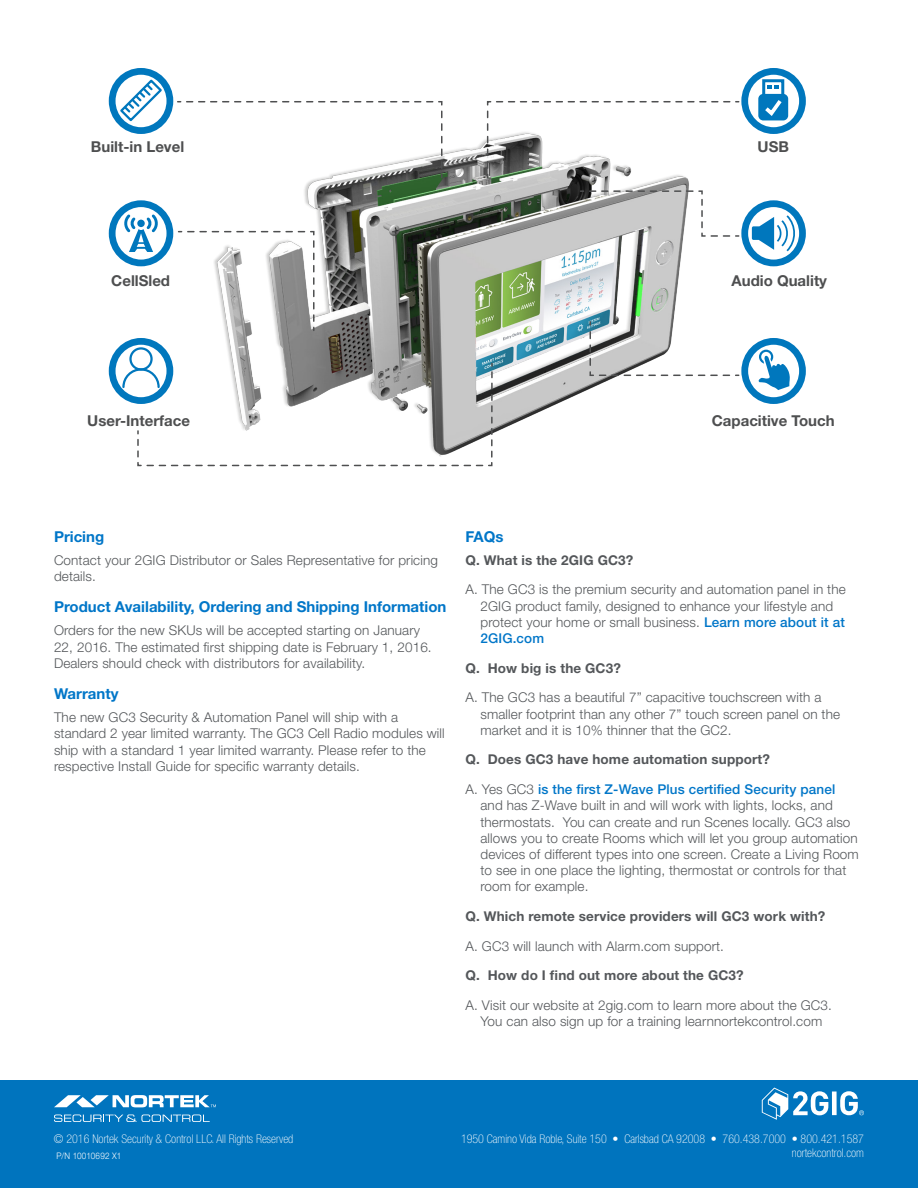
<style>
.page{position:relative;width:918px;height:1188px;background:#fff}
.page>*{position:absolute;margin:0;border:0;box-sizing:border-box;transform-origin:0 0}
.t1{font:700 15px "Helvetica Neue LT Std";color:#0076c8}
.List{font:700 15px "Helvetica Neue LT Std";color:#4e4f50}
.t2{font:300 13.5px/16.2px "Helvetica Neue LT Std";letter-spacing:.01em;color:#54575a}
.t3{font:700 13.5px "Helvetica Neue LT Std";letter-spacing:.01em;color:#54575a}
.t4{font:100 condensed 12px "Helvetica Neue LT Std";color:#fff}
.t5{font:300 9px "Helvetica Neue LT Std";letter-spacing:.01em;color:#fff;scale:.9 1}
.s1{font-weight:500;color:#0076c8}
</style>
<div class="page">
<div style="left:0;top:1080px;width:918px;height:108px;background:#0074be"></div>
<svg style="left:54px;top:1115px;width:156px;height:7px"></svg>
<svg style="left:54px;top:1095px;width:162px;height:12px"></svg>
<div style="left:832px;top:1091px;width:5px;height:24px;background:#fff"></div>
<svg style="left:762px;top:1088px;width:66px;height:32px"></svg>
<svg style="left:840px;top:1091px;width:24px;height:24px"></svg>
<img style="left:225px;top:139px;width:464px;height:294px">
<div style="left:109px;top:338px;width:64px;height:66px;border:7px solid #0077bd;border-radius:50%"></div>
<div style="left:129px;top:347px;width:24px;height:24px;border:2px solid #0077bd;border-radius:50%"></div>
<div style="left:109px;top:200px;width:64px;height:66px;border:7px solid #0077bd;border-radius:50%"></div>
<svg style="left:125px;top:212px;width:32px;height:40px"></svg>
<div style="left:109px;top:68px;width:64px;height:66px;border:7px solid #0077bd;border-radius:50%"></div>
<svg style="left:118px;top:78px;width:46px;height:45px"></svg>
<div style="left:741px;top:338px;width:65px;height:66px;border:7px solid #0077bd;border-radius:50%"></div>
<svg style="left:759px;top:350px;width:31px;height:40px"></svg>
<div style="left:741px;top:68px;width:65px;height:66px;border:7px solid #0077bd;border-radius:50%"></div>
<div style="left:758px;top:94px;width:30px;height:26px;background:#0077bd;border-radius:5px"></div>
<div style="left:762px;top:79px;width:22px;height:20px;border:3px solid #0077bd"></div>
<svg style="left:768px;top:85px;width:11px;height:4px"></svg>
<svg style="left:762px;top:96px;width:22px;height:20px"></svg>
<div style="left:741px;top:200px;width:65px;height:66px;border:7px solid #0077bd;border-radius:50%"></div>
<svg style="left:752px;top:213px;width:44px;height:40px"></svg>
<svg style="left:486px;top:101px;width:254px;height:78px"></svg>
<svg style="left:177px;top:101px;width:266px;height:78px"></svg>
<svg style="left:177px;top:230px;width:138px;height:102px"></svg>
<svg style="left:589px;top:320px;width:151px;height:57px"></svg>
<svg style="left:121px;top:362px;width:372px;height:105px"></svg>
<svg style="left:579px;top:190px;width:161px;height:47px"></svg>
<p class="List" style="left:91px;top:138px;width:95px">Built-in Level</p>
<p class="List" style="left:758px;top:138px;width:33px">USB</p>
<p class="List" style="left:111px;top:271px;width:60px">CellSled</p>
<p class="List" style="left:732px;top:271px;width:97px">Audio Quality</p>
<p class="List" style="left:87px;top:411px;width:104px">User-Interface</p>
<p class="List" style="left:712px;top:411px;width:124px">Capacitive Touch</p>
<p class="t1" style="left:54px;top:527px;width:52px">Pricing</p>
<p class="t2" style="left:54px;top:551px;width:385px">Contact your 2GIG Distributor or Sales Representative for pricing details.</p>
<p class="t1" style="left:54px;top:598px;width:394px">Product Availability, Ordering and Shipping Information</p>
<p class="t2" style="left:54px;top:622px;width:379px">Orders for the new SKUs will be accepted starting on January<br>22, 2016. The estimated first shipping date is February 1, 2016.<br>Dealers should check with distributors for availability.</p>
<p class="t1" style="left:54px;top:685px;width:66px">Warranty</p>
<p class="t2" style="left:54px;top:709px;width:392px">The new GC3 Security &amp; Automation Panel will ship with a standard 2 year limited warranty. The GC3 Cell Radio modules will ship with a standard 1 year limited warranty. Please refer to the respective Install Guide for specific warranty details.</p>
<p class="t1" style="left:465px;top:527px;width:40px">FAQs</p>
<p class="t3" style="left:465px;top:551px;width:169px">Q. What is the 2GIG GC3?</p>
<p class="t2" style="left:480px;top:581px;width:367px;text-indent:-15px">A. The GC3 is the premium security and automation panel in the 2GIG product family, designed to enhance your lifestyle and protect your home or small business. <span class="s1">Learn more about it at 2GIG.com</span></p>
<p class="t3" style="left:465px;top:659px;width:157px">Q. How big is the GC3?</p>
<p class="t2" style="left:480px;top:689px;width:361px;text-indent:-15px">A. The GC3 has a beautiful 7” capacitive touchscreen with a smaller footprint than any other 7” touch screen panel on the market and it is 10% thinner that the GC2.</p>
<p class="t3" style="left:465px;top:751px;width:306px">Q. Does GC3 have home automation support?</p>
<p class="t2" style="left:480px;top:781px;width:380px;text-indent:-15px">A. Yes GC3 <span class="s1">is the first Z-Wave Plus certified Security panel </span>and has Z-Wave built in and will work with lights, locks, and thermostats. You can create and run Scenes locally. GC3 also allows you to create Rooms which will let you group automation devices of different types into one screen. Create a Living Room to see in one place the lighting, thermostat or controls for that room for example.</p>
<p class="t3" style="left:465px;top:908px;width:361px">Q. Which remote service providers will GC3 work with?</p>
<p class="t2" style="left:465px;top:938px;width:260px">A. GC3 will launch with Alarm.com support.</p>
<p class="t3" style="left:465px;top:967px;width:280px">Q. How do I find out more about the GC3?</p>
<p class="t2" style="left:465px;top:997px;width:368px;text-align:center">A. Visit our website at 2gig.com to learn more about the GC3.<br>You can also sign up for a training learnnortekcontrol.com</p>
<p class="t4" style="left:54px;top:1132px;width:241px">© 2016 Nortek Security &amp; Control LLC. All Rights Reserved</p>
<p class="t4" style="left:461px;top:1132px;width:404px">1950 Camino Vida Roble, Suite 150 • Carlsbad CA 92008 • 760.438.7000 • 800.421.1587</p>
<p class="t4" style="left:792px;top:1146px;width:74px">nortekcontrol.com</p>
<p class="t5" style="left:57px;top:1150px;width:73px">P/N 10010692 X1</p>
</div>
